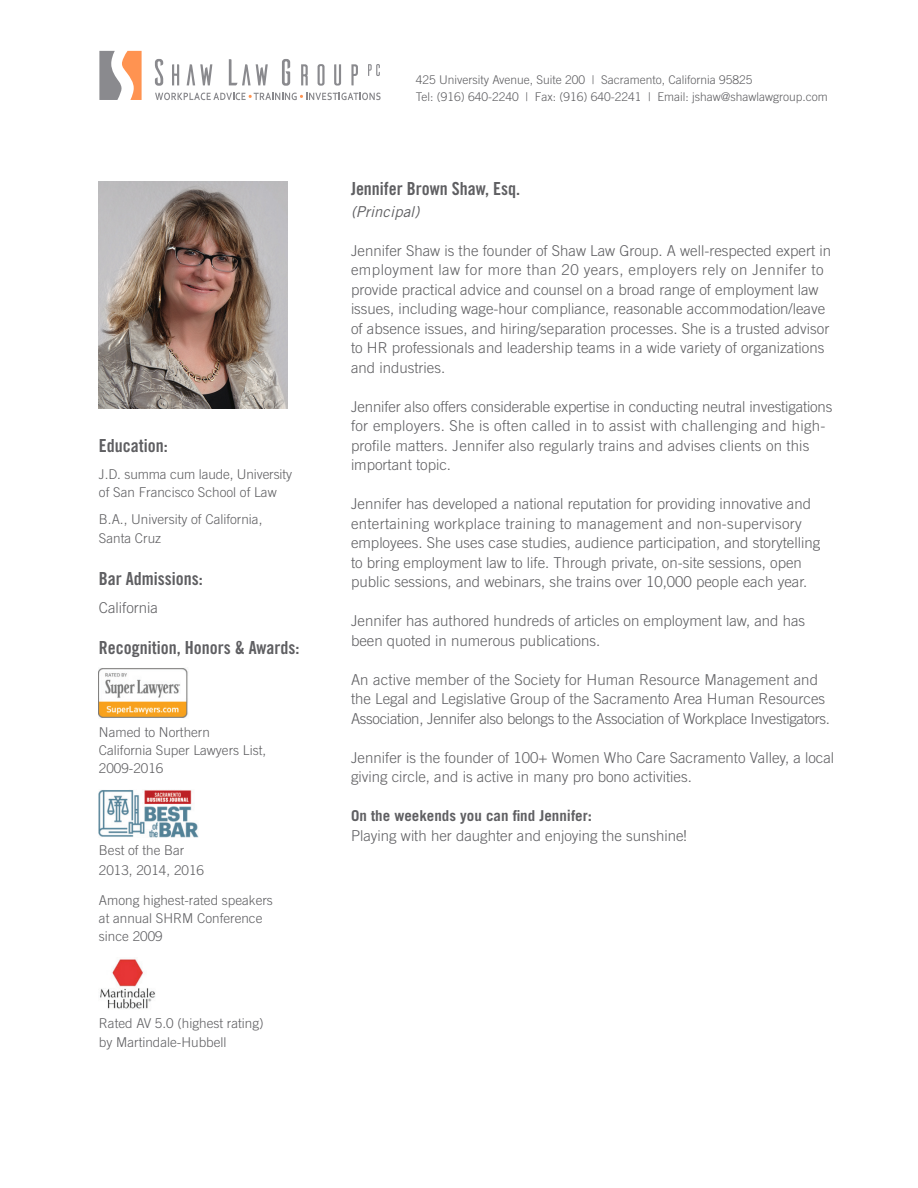
<style>
.page{position:relative;width:918px;height:1188px;background:#fff}
.page>*{position:absolute;margin:0;border:0;box-sizing:border-box;transform-origin:0 0}
.t1{font:18px "Trade Gothic Bold Cond Twenty";color:#5f5f62}
.t2{font:300 15px/19.5px "Trade Gothic";color:#5f5f62}
.t3{font:700 15px "Trade Gothic";color:#5f5f62}
.t4{font:italic 15px "Trade Gothic";color:#5f5f62}
.t5{font:300 13.5px/18px "Trade Gothic";color:#5f5f62}
.t6{font:300 12px "Trade Gothic";color:#5f5f62}
</style>
<div class="page">
<svg style="left:99px;top:51px;width:43px;height:49px"></svg>
<svg style="left:155px;top:59px;width:8px;height:27px"></svg>
<svg style="left:172px;top:64px;width:7px;height:21px"></svg>
<svg style="left:187px;top:64px;width:25px;height:21px"></svg>
<svg style="left:229px;top:59px;width:39px;height:26px"></svg>
<svg style="left:282px;top:59px;width:8px;height:27px"></svg>
<svg style="left:301px;top:64px;width:7px;height:21px"></svg>
<svg style="left:318px;top:64px;width:7px;height:22px"></svg>
<svg style="left:334px;top:64px;width:7px;height:22px"></svg>
<svg style="left:351px;top:64px;width:7px;height:21px"></svg>
<svg style="left:368px;top:64px;width:12px;height:12px"></svg>
<svg style="left:155px;top:93px;width:226px;height:7px"></svg>
<img style="left:99px;top:790px;width:100px;height:48px">
<img style="left:98px;top:668px;width:90px;height:50px">
<img style="left:100px;top:959px;width:55px;height:50px">
<img style="left:99px;top:181px;width:189px;height:228px">
<p class="t1" style="left:99px;top:435px;width:70px">Education:</p>
<p class="t5" style="left:99px;top:465px;width:195px">J.D. summa cum laude, University of San Francisco School of Law</p>
<p class="t5" style="left:99px;top:509px;width:165px;line-height:19.5px">B.A., University of California,<br>Santa Cruz</p>
<p class="t1" style="left:99px;top:567px;width:105px">Bar Admissions:</p>
<p class="t2" style="left:99px;top:598px;width:61px">California</p>
<p class="t1" style="left:99px;top:637px;width:202px">Recognition, Honors &amp; Awards:</p>
<p class="t5" style="left:99px;top:723px;width:113px">Named to Northern</p>
<p class="t5" style="left:99px;top:741px;width:169px">California Super Lawyers List,<br>2009-2016</p>
<p class="t5" style="left:99px;top:841px;width:87px">Best of the Bar</p>
<p class="t5" style="left:99px;top:861px;width:107px">2013, 2014, 2016</p>
<p class="t5" style="left:99px;top:891px;width:176px">Among highest-rated speakers at annual SHRM Conference since 2009</p>
<p class="t5" style="left:99px;top:1013px;width:166px;line-height:19.5px">Rated AV 5.0 (highest rating) by Martindale-Hubbell</p>
<p class="t6" style="left:416px;top:73px;width:338px">425 University Avenue, Suite 200 | Sacramento, California 95825</p>
<p class="t6" style="left:416px;top:90px;width:413px">Tel: (916) 640-2240 | Fax: (916) 640-2241 | Email: jshaw@shawlawgroup.com</p>
<p class="t1" style="left:351px;top:178px;width:171px">Jennifer Brown Shaw, Esq.</p>
<p class="t4" style="left:351px;top:202px;width:70px">(Principal)</p>
<p class="t2" style="left:351px;top:241px;width:482px">Jennifer Shaw is the founder of Shaw Law Group. A well-respected expert in employment law for more than 20 years, employers rely on Jennifer to provide practical advice and counsel on a broad range of employment law issues, including wage-hour compliance, reasonable accommodation/leave of absence issues, and hiring/separation processes. She is a trusted advisor to HR professionals and leadership teams in a wide variety of organizations and industries.</p>
<p class="t2" style="left:351px;top:397px;width:483px">Jennifer also offers considerable expertise in conducting neutral investigations for employers. She is often called in to assist with challenging and high&shy;profile matters. Jennifer also regularly trains and advises clients on this important topic.</p>
<p class="t2" style="left:351px;top:494px;width:471px">Jennifer has developed a national reputation for providing innovative and entertaining workplace training to management and non-supervisory employees. She uses case studies, audience participation, and storytelling to bring employment law to life. Through private, on-site sessions, open public sessions, and webinars, she trains over 10,000 people each year.</p>
<p class="t2" style="left:351px;top:611px;width:456px">Jennifer has authored hundreds of articles on employment law, and has been quoted in numerous publications.</p>
<p class="t2" style="left:351px;top:670px;width:481px">An active member of the Society for Human Resource Management and the Legal and Legislative Group of the Sacramento Area Human Resources<br>Association, Jennifer also belongs to the Association of Workplace Investigators.</p>
<p class="t2" style="left:351px;top:748px;width:485px">Jennifer is the founder of 100+ Women Who Care Sacramento Valley, a local giving circle, and is active in many pro bono activities.</p>
<p class="t3" style="left:351px;top:807px;width:242px">On the weekends you can find Jennifer:</p>
<p class="t2" style="left:351px;top:826px;width:337px">Playing with her daughter and enjoying the sunshine!</p>
</div>
